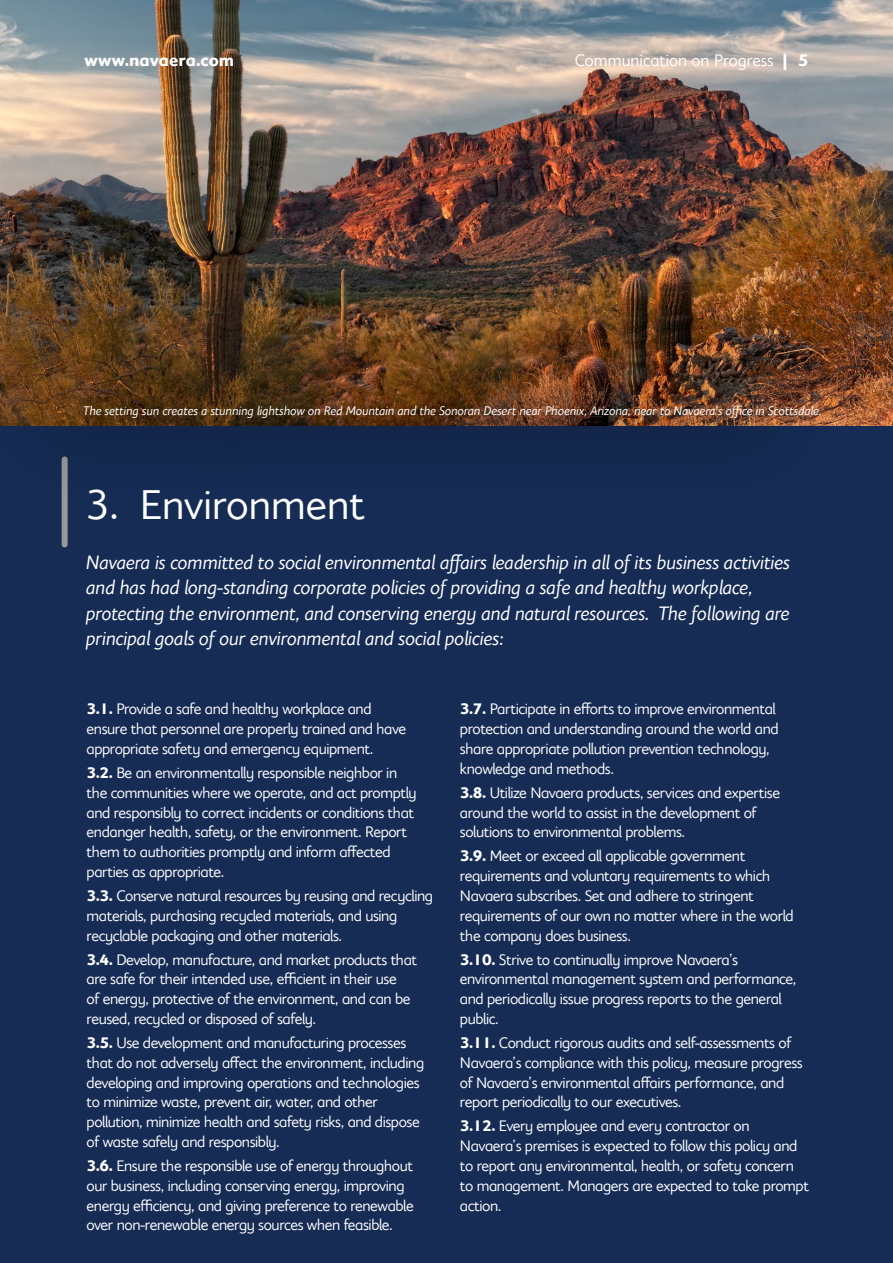
<style>
.page{position:relative;width:893px;height:1263px;background:#162c54}
.page>*{position:absolute;margin:0;border:0;box-sizing:border-box;transform-origin:0 0}
.t1{font:45px "Elisar DT Infant";color:#fff}
.t2{font:italic 21px/25.5px "Elisar DT Infant";letter-spacing:-.02em;color:#fff}
.t3{font:18px "Elisar DT Infant";color:#fff}
.t4{font:700 18px "Elisar DT Infant";color:#fff}
.t5{font:16.5px/19.8px "Elisar DT Infant";letter-spacing:-.025em;color:#fff}
.t6{font:italic 13.5px "Elisar DT Infant";letter-spacing:-.01em;color:#fff}
.s1{font-weight:700}
</style>
<div class="page">
<img style="left:0;top:0;width:893px;height:425px">
<div style="left:62px;top:459px;width:6px;height:85px;background:#98989a"></div>
<div style="left:0;top:323px;width:850px;height:176px;background:#000;opacity:.88"></div>
<p class="t4" style="left:84px;top:49px;width:151px">www.navaera.com</p>
<p class="t3" style="left:575px;top:50px;width:235px">Communication on Progress <span class="s1">| 5</span></p>
<p class="t6" style="left:83px;top:403px;width:740px">The setting sun creates a stunning lightshow on Red Mountain and the Sonoran Desert near Phoenix, Arizona, near to Navaera’s office in Scottsdale.</p>
<h1 class="t1" style="left:86px;top:480px;width:281px">3. Environment</h1>
<p class="t2" style="left:86px;top:549px;width:706px">Navaera is committed to social environmental affairs leadership in all of its business activities and has had long-standing corporate policies of providing a safe and healthy workplace, protecting the environment, and conserving energy and natural resources. The following are principal goals of our environmental and social policies:</p>
<p class="t5" style="left:87px;top:699px;width:321px"><span class="s1">3.1.</span> Provide a safe and healthy workplace and ensure that personnel are properly trained and have appropriate safety and emergency equipment.</p>
<p class="t5" style="left:87px;top:763px;width:332px"><span class="s1">3.2.</span> Be an environmentally responsible neighbor in the communities where we operate, and act promptly and responsibly to correct incidents or conditions that endanger health, safety, or the environment. Report them to authorities promptly and inform affected parties as appropriate.</p>
<p class="t5" style="left:87px;top:886px;width:348px"><span class="s1">3.3.</span> Conserve natural resources by reusing and recycling materials, purchasing recycled materials, and using recyclable packaging and other materials.</p>
<p class="t5" style="left:87px;top:949px;width:332px"><span class="s1">3.4.</span> Develop, manufacture, and market products that are safe for their intended use, efficient in their use<br>of energy, protective of the environment, and can be reused, recycled or disposed of safely.</p>
<p class="t5" style="left:87px;top:1033px;width:339px"><span class="s1">3.5.</span> Use development and manufacturing processes that do not adversely affect the environment, including developing and improving operations and technologies to minimize waste, prevent air, water, and other pollution, minimize health and safety risks, and dispose of waste safely and responsibly.</p>
<p class="t5" style="left:87px;top:1156px;width:329px"><span class="s1">3.6.</span> Ensure the responsible use of energy throughout our business, including conserving energy, improving energy efficiency, and giving preference to renewable over non-renewable energy sources when feasible.</p>
<p class="t5" style="left:460px;top:699px;width:320px"><span class="s1">3.7.</span> Participate in efforts to improve environmental protection and understanding around the world and share appropriate pollution prevention technology, knowledge and methods.</p>
<p class="t5" style="left:460px;top:783px;width:322px"><span class="s1">3.8.</span> Utilize Navaera products, services and expertise around the world to assist in the development of solutions to environmental problems.</p>
<p class="t5" style="left:460px;top:846px;width:335px"><span class="s1">3.9.</span> Meet or exceed all applicable government requirements and voluntary requirements to which Navaera subscribes. Set and adhere to stringent requirements of our own no matter where in the world the company does business.</p>
<p class="t5" style="left:460px;top:949px;width:338px"><span class="s1">3.10.</span> Strive to continually improve Navaera’s environmental management system and performance, and periodically issue progress reports to the general public.</p>
<p class="t5" style="left:460px;top:1033px;width:344px"><span class="s1">3.11.</span> Conduct rigorous audits and self-assessments of Navaera’s compliance with this policy, measure progress of Navaera’s environmental affairs performance, and report periodically to our executives.</p>
<p class="t5" style="left:460px;top:1116px;width:351px"><span class="s1">3.12.</span> Every employee and every contractor on Navaera’s premises is expected to follow this policy and to report any environmental, health, or safety concern to management. Managers are expected to take prompt action.</p>
</div>
